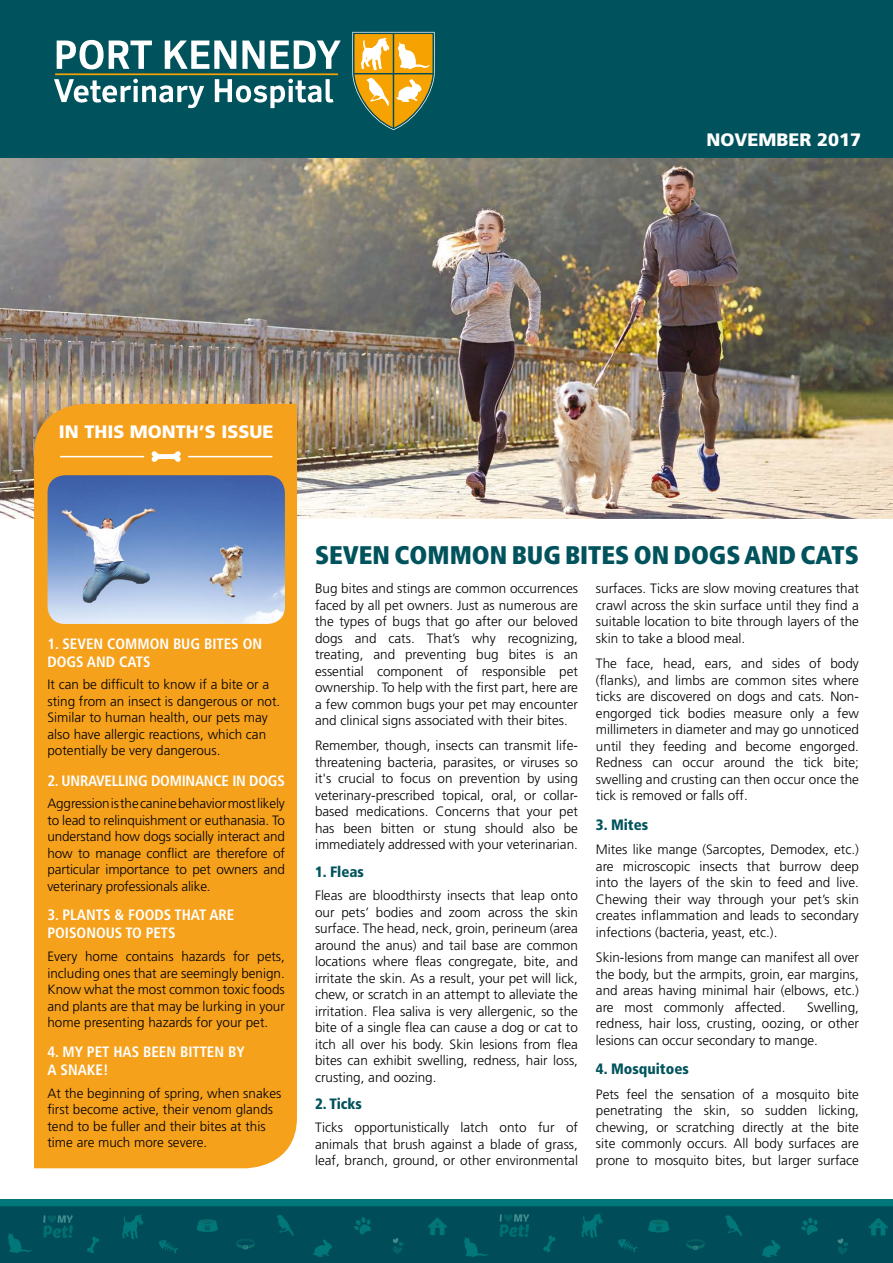
<style>
.page{position:relative;width:893px;height:1263px;background:#fff}
.page>*{position:absolute;margin:0;border:0;box-sizing:border-box;transform-origin:0 0}
.t1{font:900 condensed 25.5px "Frutiger LT Std";color:#00535c}
.t2{font:900 18px "Frutiger LT Std";color:#fff}
.t3{font:700 condensed 15px/18px "Frutiger LT Std";color:#fff}
.t4{font:900 condensed 15px "Frutiger LT Std";color:#00535c}
.t5{font:300 13.5px/16.5px "Frutiger LT Std";color:#000;text-align:justify}
</style>
<div class="page">
<div style="left:0;top:0;width:893px;height:158px;background:#00535c"></div>
<img style="left:0;top:158px;width:893px;height:361px">
<svg style="left:54px;top:79px;width:150px;height:29px"></svg>
<svg style="left:215px;top:79px;width:119px;height:29px"></svg>
<svg style="left:57px;top:40px;width:95px;height:29px"></svg>
<svg style="left:165px;top:41px;width:71px;height:28px"></svg>
<svg style="left:242px;top:41px;width:23px;height:28px"></svg>
<svg style="left:271px;top:41px;width:70px;height:28px"></svg>
<hr style="left:55px;top:73px;width:283px;height:2px;background:#f6a200">
<svg style="left:351px;top:30px;width:85px;height:101px"></svg>
<img style="left:0;top:1199px;width:893px;height:64px">
<div style="left:34px;top:404px;width:263px;height:764px;background:#f6a11c"></div>
<img style="left:48px;top:475px;width:237px;height:149px">
<svg style="left:152px;top:451px;width:29px;height:11px"></svg>
<hr style="left:61px;top:456px;width:83px;height:1px;background:#fff">
<hr style="left:189px;top:456px;width:83px;height:1px;background:#fff">
<h2 class="t2" style="left:736px;top:124px;width:138px">JANUARY 2017</h2>
<h2 class="t2" style="left:707px;top:129px;width:156px">NOVEMBER 2017</h2>
<h2 class="t2" style="left:59px;top:420px;width:216px">IN THIS MONTH’S ISSUE</h2>
<p class="t3" style="left:47px;top:634px;width:216px">1. SEVEN COMMON BUG BITES ON<br>DOGS AND CATS</p>
<p class="t5" style="left:47px;top:677px;width:234px;text-align:left">It can be difficult to know if a bite or a sting from an insect is dangerous or not.<br>Similar to human health, our pets may also have allergic reactions, which can potentially be very dangerous.</p>
<p class="t3" style="left:47px;top:771px;width:239px">2. UNRAVELLING DOMINANCE IN DOGS</p>
<p class="t5" style="left:47px;top:796px;width:239px">Aggression is the canine behavior most likely to lead to relinquishment or euthanasia. To understand how dogs socially interact and how to manage conflict are therefore of particular importance to pet owners and veterinary professionals alike.</p>
<p class="t3" style="left:47px;top:906px;width:189px">3. PLANTS &amp; FOODS THAT ARE<br>POISONOUS TO PETS</p>
<p class="t5" style="left:47px;top:949px;width:239px">Every home contains hazards for pets, including ones that are seemingly benign.<br>Know what the most common toxic foods and plants are that may be lurking in your home presenting hazards for your pet.</p>
<p class="t3" style="left:47px;top:1043px;width:199px">4. MY PET HAS BEEN BITTEN BY<br>A SNAKE!</p>
<p class="t5" style="left:47px;top:1085px;width:236px;text-align:left">At the beginning of spring, when snakes first become active, their venom glands tend to be fuller and their bites at this time are much more severe.</p>
<h1 class="t1" style="left:315px;top:540px;width:545px">SEVEN COMMON BUG BITES ON DOGS AND CATS</h1>
<p class="t5" style="left:315px;top:581px;width:264px">Bug bites and stings are common occurrences faced by all pet owners. Just as numerous are the types of bugs that go after our beloved dogs and cats. That’s why recognizing, treating, and preventing bug bites is an essential component of responsible pet ownership. To help with the first part, here are a few common bugs your pet may encounter and clinical signs associated with their bites.</p>
<p class="t5" style="left:315px;top:738px;width:264px">Remember, though, insects can transmit life&shy;threatening bacteria, parasites, or viruses so it's crucial to focus on prevention by using veterinary-prescribed topical, oral, or collar&shy;based medications. Concerns that your pet has been bitten or stung should also be immediately addressed with your veterinarian.</p>
<p class="t4" style="left:315px;top:862px;width:50px">1. Fleas</p>
<p class="t5" style="left:315px;top:887px;width:265px">Fleas are bloodthirsty insects that leap onto our pets’ bodies and zoom across the skin surface. The head, neck, groin, perineum (area around the anus) and tail base are common locations where fleas congregate, bite, and irritate the skin. As a result, your pet will lick, chew, or scratch in an attempt to alleviate the irritation. Flea saliva is very allergenic, so the bite of a single flea can cause a dog or cat to itch all over his body. Skin lesions from flea bites can exhibit swelling, redness, hair loss, crusting, and oozing.</p>
<p class="t4" style="left:315px;top:1095px;width:48px">2. Ticks</p>
<p class="t5" style="left:315px;top:1119px;width:264px">Ticks opportunistically latch onto fur of animals that brush against a blade of grass, leaf, branch, ground, or other environmental</p>
<p class="t5" style="left:596px;top:581px;width:264px">surfaces. Ticks are slow moving creatures that crawl across the skin surface until they find a suitable location to bite through layers of the skin to take a blood meal.</p>
<p class="t5" style="left:596px;top:655px;width:264px">The face, head, ears, and sides of body (flanks), and limbs are common sites where ticks are discovered on dogs and cats. Non&shy;engorged tick bodies measure only a few millimeters in diameter and may go unnoticed until they feeding and become engorged.<br>Redness can occur around the tick bite; swelling and crusting can then occur once the tick is removed or falls off.</p>
<p class="t4" style="left:596px;top:815px;width:54px">3. Mites</p>
<p class="t5" style="left:596px;top:842px;width:264px">Mites like mange (Sarcoptes, Demodex, etc.) are microscopic insects that burrow deep into the layers of the skin to feed and live.<br>Chewing their way through your pet’s skin creates inflammation and leads to secondary infections (bacteria, yeast, etc.).</p>
<p class="t5" style="left:596px;top:949px;width:264px">Skin-lesions from mange can manifest all over the body, but the armpits, groin, ear margins, and areas having minimal hair (elbows, etc.) are most commonly affected.</p>
<p class="t5" style="left:596px;top:999px;width:264px;text-indent:211px">Swelling, redness, hair loss, crusting, oozing, or other lesions can occur secondary to mange.</p>
<p class="t4" style="left:596px;top:1060px;width:94px">4. Mosquitoes</p>
<p class="t5" style="left:596px;top:1086px;width:264px">Pets feel the sensation of a mosquito bite penetrating the skin, so sudden licking, chewing, or scratching directly at the bite site commonly occurs. All body surfaces are prone to mosquito bites, but larger surface</p>
</div>
